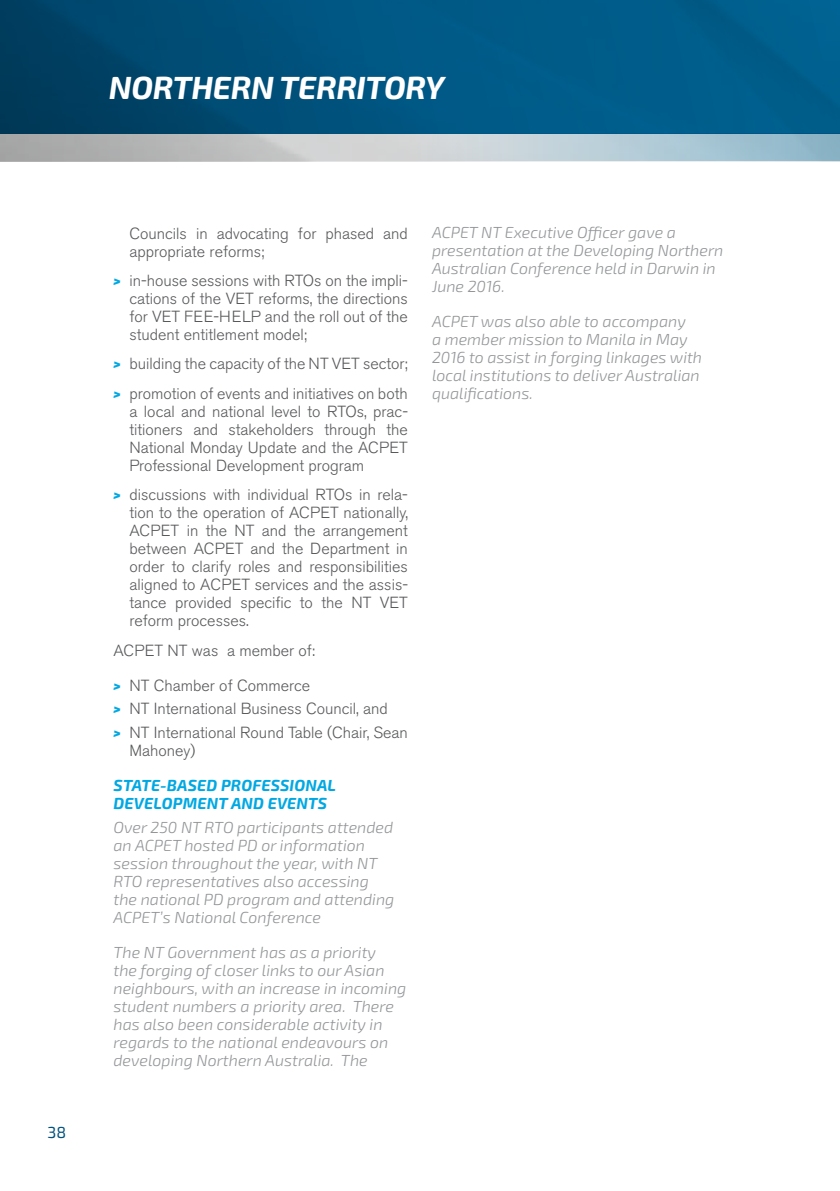
<style>
.page{position:relative;width:840px;height:1191px;background:#fff}
.page>*{position:absolute;margin:0;border:0;box-sizing:border-box;transform-origin:0 0}
.t1{font:italic 700 32px "Exo 2.0";letter-spacing:-.01em;color:#fff}
.t2{font:300 16px/18px "Akzidenz Grotesk BE";color:#58595b}
.t3{font:italic 300 16px/18px "Exo 2.0";color:#939598}
.t4{font:italic 700 16px/18px "Exo 2.0";letter-spacing:.01em;color:#00a8e3}
.t5{font:16px "Exo 2.0";color:#00517d}
.s1{font-family:"Exo 2.0";font-weight:900;font-style:italic;font-size:14px;color:#00a8e3}
</style>
<div class="page">
<img style="left:0;top:0;width:839px;height:161px">
<h1 class="t1" style="left:109px;top:68px;width:337px">NORTHERN TERRITORY</h1>
<p class="t5" style="left:47px;top:1123px;width:20px">38</p>
<p class="t2" style="left:129px;top:224px;width:280px">Councils in advocating for phased and appropriate reforms;</p>
<p class="t2" style="left:129px;top:272px;width:280px;text-align:justify;text-indent:-16px"><span class="s1">&gt;</span> in-house sessions with RTOs on the impli&shy;cations of the VET reforms, the directions for VET FEE-HELP and the roll out of the student entitlement model;</p>
<p class="t2" style="left:113px;top:349px;width:296px;line-height:29.4px"><span class="s1">&gt;</span> building the capacity of the NT VET sector; <span class="s1">&gt;</span> promotion of events and initiatives on both</p>
<p class="t2" style="left:129px;top:402px;width:280px;text-align:justify">a local and national level to RTOs, prac&shy;titioners and stakeholders through the National Monday Update and the ACPET Professional Development program</p>
<p class="t2" style="left:129px;top:486px;width:280px;text-align:justify;text-indent:-16px"><span class="s1">&gt;</span> discussions with individual RTOs in rela&shy;tion to the operation of ACPET nationally, ACPET in the NT and the arrangement between ACPET and the Department in order to clarify roles and responsibilities aligned to ACPET services and the assis&shy;tance provided specific to the NT VET reform processes.</p>
<p class="t2" style="left:113px;top:633px;width:203px;line-height:35px">ACPET NT was a member of: <span class="s1">&gt;</span> NT Chamber of Commerce</p>
<p class="t2" style="left:113px;top:697px;width:296px;line-height:23.6px"><span class="s1">&gt;</span> NT International Business Council, and<br><span class="s1">&gt;</span> NT International Round Table (Chair, Sean</p>
<p class="t2" style="left:129px;top:742px;width:68px">Mahoney)</p>
<p class="t4" style="left:113px;top:776px;width:224px">STATE-BASED PROFESSIONAL<br>DEVELOPMENT AND EVENTS</p>
<p class="t3" style="left:113px;top:818px;width:282px">Over 250 NT RTO participants attended an ACPET hosted PD or information session throughout the year, with NT RTO representatives also accessing the national PD program and attending ACPET’s National Conference</p>
<p class="t3" style="left:113px;top:943px;width:294px">The NT Government has as a priority<br>the forging of closer links to our Asian neighbours, with an increase in incoming student numbers a priority area. There has also been considerable activity in regards to the national endeavours on developing Northern Australia. The</p>
<p class="t3" style="left:432px;top:224px;width:293px">ACPET NT Executive Officer gave a presentation at the Developing Northern<br>Australian Conference held in Darwin in<br>June 2016.</p>
<p class="t3" style="left:432px;top:313px;width:271px">ACPET was also able to accompany<br>a member mission to Manila in May<br>2016 to assist in forging linkages with local institutions to deliver Australian qualifications.</p>
</div>
